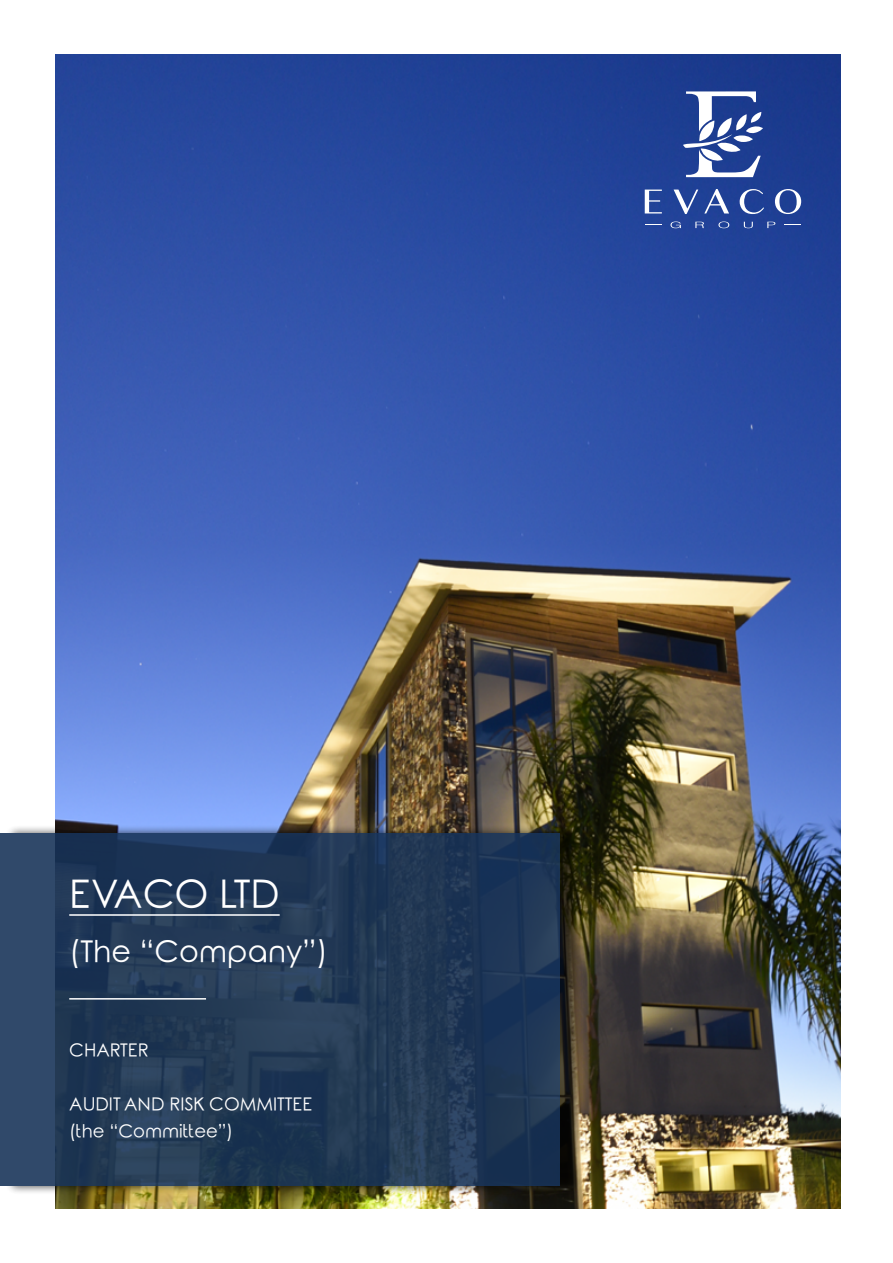
<style>
.page{position:relative;width:893px;height:1263px;background:#fff}
.page>*{position:absolute;margin:0;border:0;box-sizing:border-box;transform-origin:0 0}
.t1{font:39px "Rounded Elegance";color:#fff}
.t2{font:30px "Rounded Elegance";color:#fff}
.t3{font:18px/27px "Rounded Elegance";color:#fff}
</style>
<div class="page">
<img style="left:55px;top:54px;width:785px;height:1155px">
<div style="left:5px;top:825px;width:578px;height:370px;background:#000;opacity:.75"></div>
<svg style="left:0;top:833px;width:559px;height:353px;background:#223a57"></svg>
<hr style="left:69px;top:998px;width:137px;height:1px;background:#fff">
<hr style="left:69px;top:914px;width:211px;height:2px;background:#fff">
<svg style="left:683px;top:91px;width:80px;height:86px"></svg>
<svg style="left:670px;top:222px;width:11px;height:6px"></svg>
<svg style="left:695px;top:222px;width:9px;height:6px"></svg>
<svg style="left:718px;top:222px;width:11px;height:6px"></svg>
<svg style="left:744px;top:222px;width:9px;height:6px"></svg>
<svg style="left:767px;top:222px;width:8px;height:6px"></svg>
<svg style="left:645px;top:225px;width:17px;height:1px"></svg>
<svg style="left:784px;top:225px;width:17px;height:1px"></svg>
<svg style="left:645px;top:190px;width:17px;height:23px"></svg>
<svg style="left:704px;top:189px;width:25px;height:24px"></svg>
<svg style="left:674px;top:190px;width:24px;height:24px"></svg>
<svg style="left:775px;top:189px;width:26px;height:25px"></svg>
<svg style="left:740px;top:189px;width:24px;height:25px"></svg>
<h1 class="t1" style="left:69px;top:872px;width:212px">EVACO LTD</h1>
<h2 class="t2" style="left:69px;top:934px;width:260px">(The “Company”)</h2>
<p class="t3" style="left:69px;top:1039px;width:81px">CHARTER</p>
<p class="t3" style="left:69px;top:1093px;width:245px">AUDIT AND RISK COMMITTEE (the “Committee”)</p>
</div>
